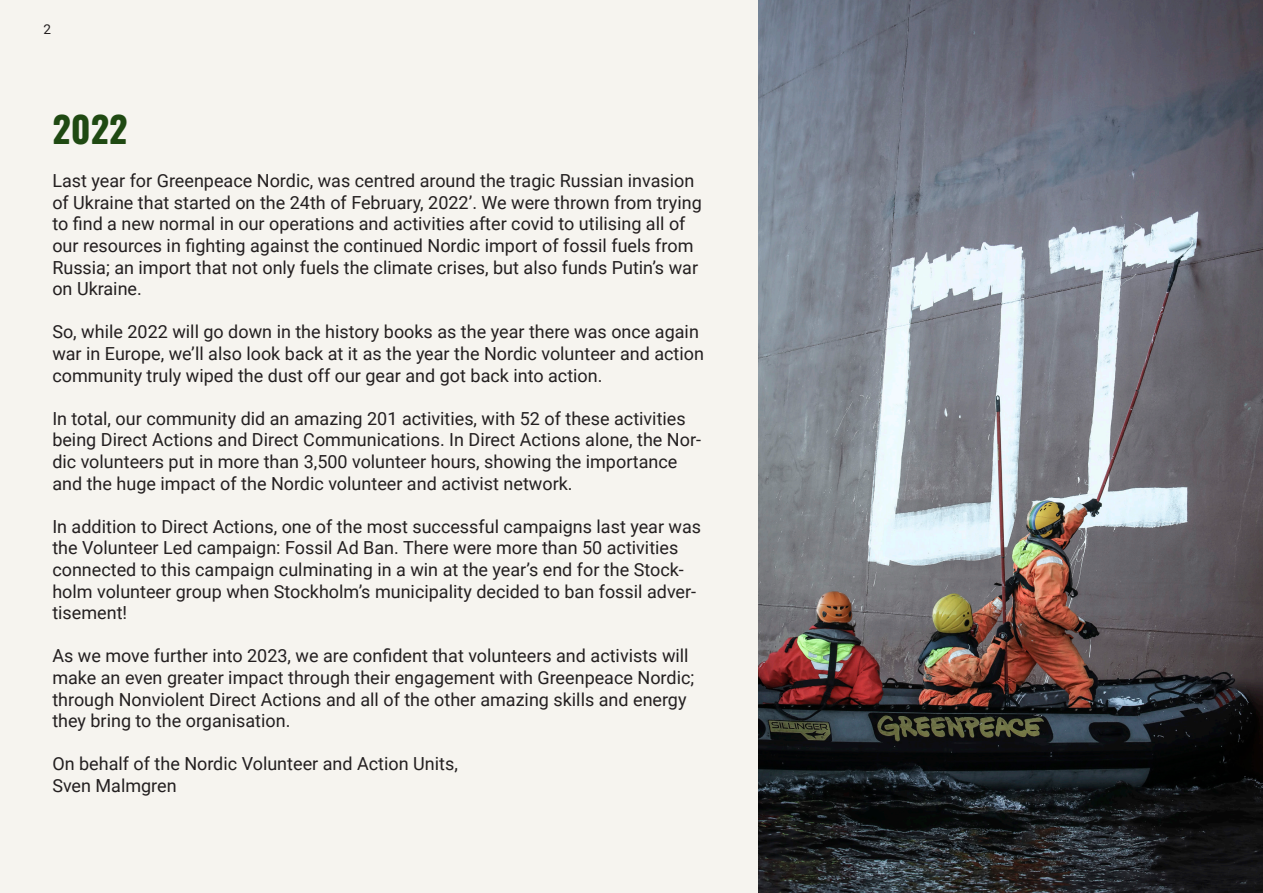
<style>
.page{position:relative;width:1263px;height:893px;background:#f6f4ef}
.page>*{position:absolute;margin:0;border:0;box-sizing:border-box;transform-origin:0 0}
.Heading_2{font:36px "Zodiac Sans";color:#1f4912}
.t1{font:18px/21.6px "Roboto";color:#231f20}
.t2{font:13.5px "Roboto";color:#231f20}
</style>
<div class="page">
<img style="left:759px;top:0;width:504px;height:893px">
<p class="t2" style="left:43px;top:20px;width:9px">2</p>
<p class="Heading_2" style="left:52px;top:110px;width:77px">2022</p>
<p class="t1" style="left:52px;top:169px;width:651px">Last year for Greenpeace Nordic, was centred around the tragic Russian invasion of Ukraine that started on the 24th of February, 2022’. We were thrown from trying to find a new normal in our operations and activities after covid to utilising all of our resources in fighting against the continued Nordic import of fossil fuels from Russia; an import that not only fuels the climate crises, but also funds Putin’s war on Ukraine.</p>
<p class="t1" style="left:52px;top:320px;width:653px">So, while 2022 will go down in the history books as the year there was once again war in Europe, we’ll also look back at it as the year the Nordic volunteer and action community truly wiped the dust off our gear and got back into action.</p>
<p class="t1" style="left:52px;top:407px;width:650px">In total, our community did an amazing 201 activities, with 52 of these activities being Direct Actions and Direct Communications. In Direct Actions alone, the Nor&shy;dic volunteers put in more than 3,500 volunteer hours, showing the importance</p>
<p class="t1" style="left:52px;top:472px;width:522px">and the huge impact of the Nordic volunteer and activist network.</p>
<p class="t1" style="left:52px;top:515px;width:650px">In addition to Direct Actions, one of the most successful campaigns last year was the Volunteer Led campaign: Fossil Ad Ban. There were more than 50 activities connected to this campaign culminating in a win at the year’s end for the Stock&shy;holm volunteer group when Stockholm’s municipality decided to ban fossil adver&shy;tisement!</p>
<p class="t1" style="left:52px;top:644px;width:643px">As we move further into 2023, we are confident that volunteers and activists will make an even greater impact through their engagement with Greenpeace Nordic; through Nonviolent Direct Actions and all of the other amazing skills and energy they bring to the organisation.</p>
<p class="t1" style="left:52px;top:752px;width:407px">On behalf of the Nordic Volunteer and Action Units,</p>
<p class="t1" style="left:52px;top:774px;width:126px">Sven Malmgren</p>
</div>
